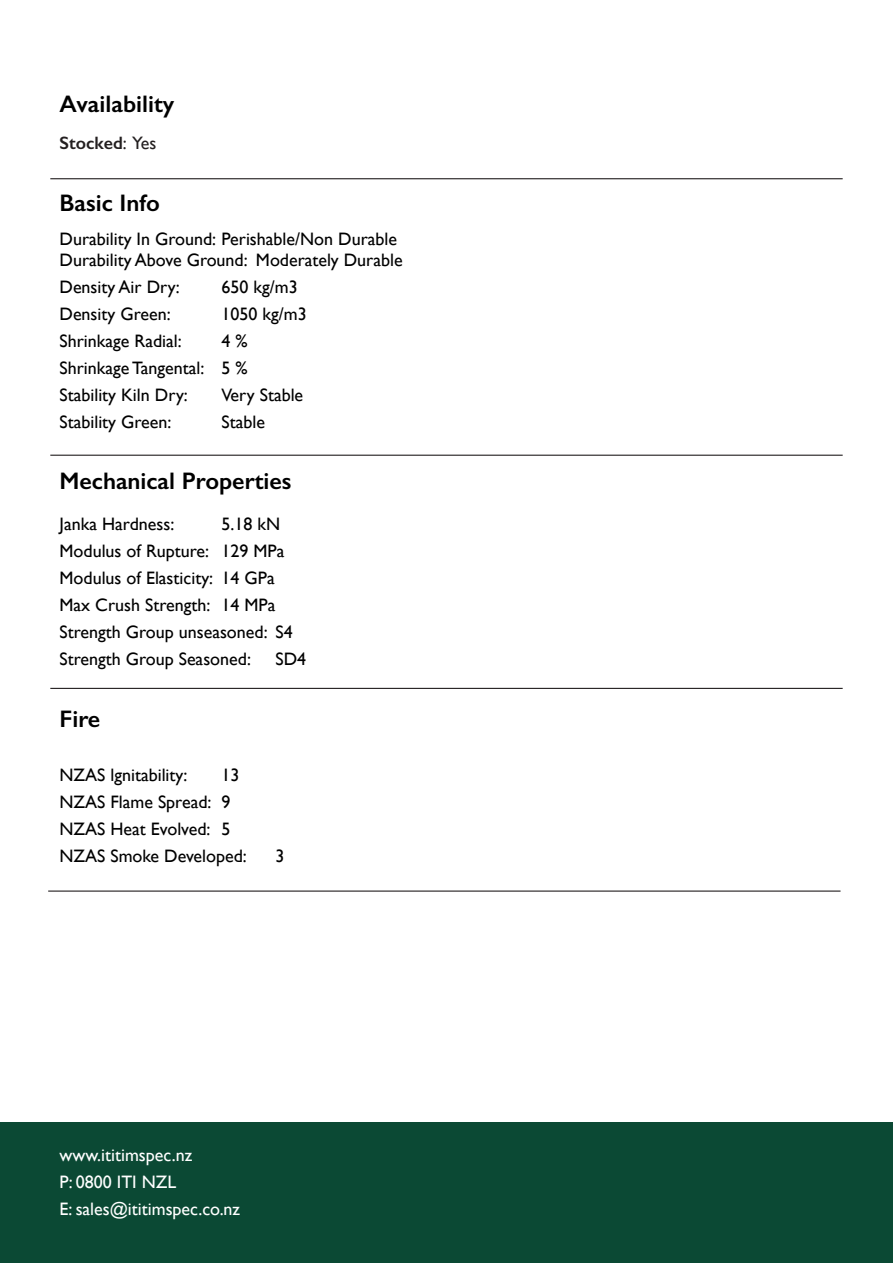
<style>
.page{position:relative;width:893px;height:1263px;background:#fff}
.page>*{position:absolute;margin:0;border:0;box-sizing:border-box;transform-origin:0 0}
.t1{font:600 24px "Gill Sans";color:#000}
.t2{font:18px/27px "Gill Sans";color:#000}
.t3{font:18px/27px "Gill Sans";color:#fff}
.t4{font:600 18px "Gill Sans";color:#231f20}
.s1{font-weight:400}
</style>
<div class="page">
<hr style="left:50px;top:455px;width:793px;height:1px;background:#231f20">
<hr style="left:50px;top:688px;width:793px;height:1px;background:#231f20">
<hr style="left:48px;top:890px;width:792px;height:2px;background:#231f20">
<div style="left:0;top:1123px;width:893px;height:140px;background:#0b4934"></div>
<hr style="left:50px;top:178px;width:793px;height:1px;background:#231f20">
<h1 class="t1" style="left:60px;top:89px;width:116px">Availability</h1>
<p class="t4" style="left:60px;top:132px;width:98px">Stocked<span class="s1">: Yes</span></p>
<h1 class="t1" style="left:60px;top:188px;width:102px">Basic Info</h1>
<p class="t2" style="left:60px;top:229px;width:345px;line-height:21px">Durability In Ground: Perishable/Non Durable<br>Durability Above Ground: Moderately Durable</p>
<p class="t2" style="left:60px;top:274px;width:122px">Density Air Dry:</p>
<p class="t2" style="left:222px;top:274px;width:78px">650 kg/m3</p>
<p class="t2" style="left:60px;top:301px;width:113px">Density Green:</p>
<p class="t2" style="left:222px;top:301px;width:87px">1050 kg/m3</p>
<p class="t2" style="left:60px;top:328px;width:124px">Shrinkage Radial:</p>
<p class="t2" style="left:60px;top:328px;width:190px;text-align:justify;text-indent:162px">4 % Shrinkage Tangental: 5 % Stability Kiln Dry:</p>
<p class="t2" style="left:222px;top:382px;width:83px">Very Stable</p>
<p class="t2" style="left:60px;top:409px;width:113px">Stability Green:</p>
<p class="t2" style="left:222px;top:409px;width:45px">Stable</p>
<h1 class="t1" style="left:60px;top:467px;width:234px">Mechanical Properties</h1>
<p class="t2" style="left:60px;top:510px;width:116px">Janka Hardness:</p>
<p class="t2" style="left:60px;top:510px;width:235px;text-indent:162px">5.18 kN<br>Modulus of Rupture: 129 MPa<br>Modulus of Elasticity: 14 GPa<br>Max Crush Strength: 14 MPa<br>Strength Group unseasoned: S4<br>Strength Group Seasoned:</p>
<p class="t2" style="left:276px;top:645px;width:32px">SD4</p>
<h1 class="t1" style="left:60px;top:704px;width:42px">Fire</h1>
<p class="t2" style="left:60px;top:761px;width:189px;text-indent:162px">13<br>NZAS Flame Spread: 9<br>NZAS Heat Evolved: 5<br>NZAS Smoke Developed:</p>
<p class="t2" style="left:60px;top:761px;width:129px">NZAS lgnitability:</p>
<p class="t2" style="left:276px;top:842px;width:10px">3</p>
<p class="t3" style="left:60px;top:1141px;width:182px">www.ititimspec.nz<br>P: 0800 ITI NZL<br>E: sales@ititimspec.co.nz</p>
</div>
